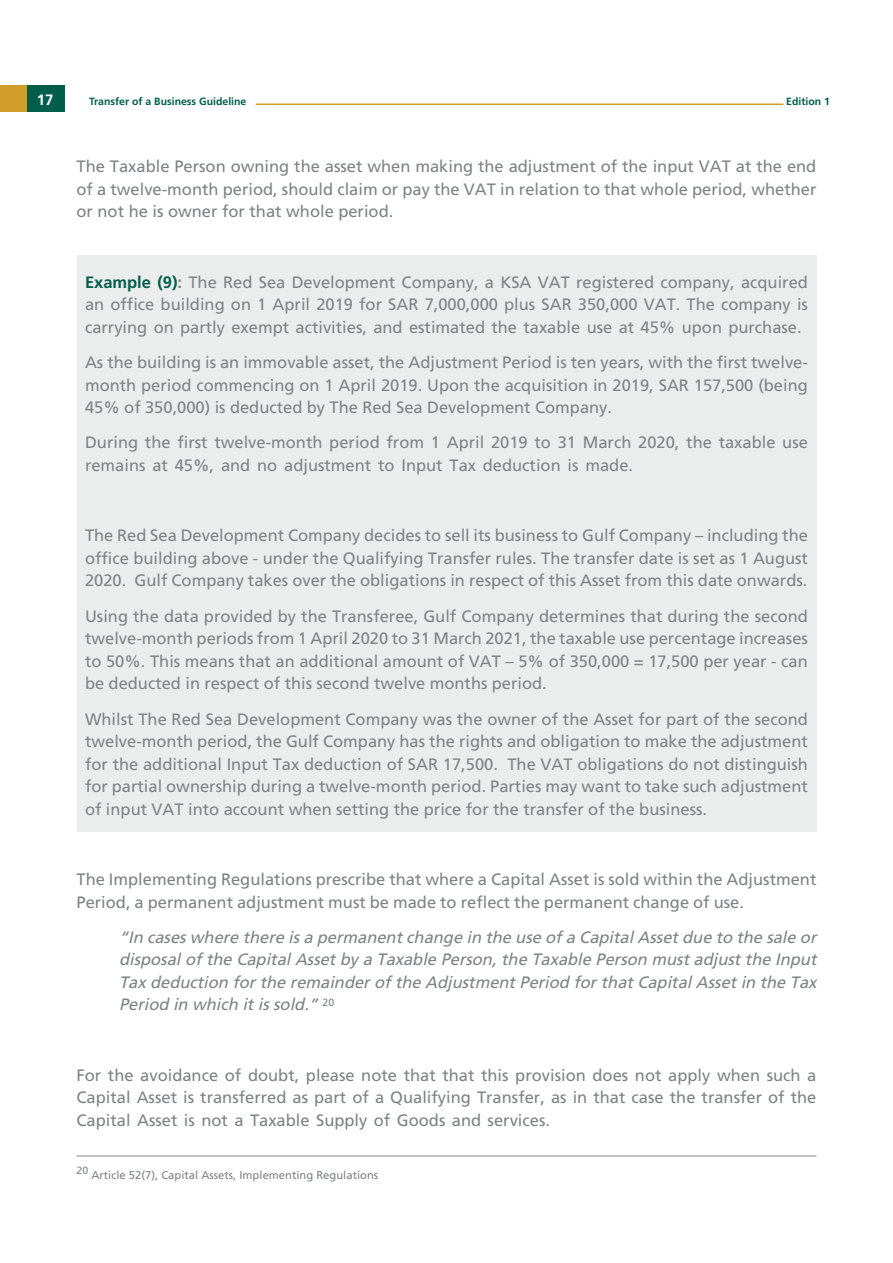
<style>
.page{position:relative;width:893px;height:1263px;background:#fff}
.page>*{position:absolute;margin:0;border:0;box-sizing:border-box;transform-origin:0 0}
.t1{font:16.5px/22.5px "Frutiger";color:#808285;text-align:justify}
.t2{font:italic 16.5px/22.5px "Frutiger";color:#808285}
.t3{font:700 15px "Frutiger";color:#fff}
.t4{font:11.25px "Frutiger";color:#808285}
.t5{font:700 10.5px "Frutiger";color:#005e4b}
.t6{font:10.5px "Frutiger";color:#808285}
.s1{font-weight:700;color:#005e4b}
.s2{font-weight:700}
</style>
<div class="page">
<div style="left:26px;top:85px;width:38px;height:27px;background:#005e4b"></div>
<div style="left:0;top:85px;width:26px;height:27px;background:#d19e2c"></div>
<hr style="left:256px;top:104px;width:527px;height:1px;background:#d19e2c">
<div style="left:77px;top:255px;width:739px;height:576px;background:#ebedec"></div>
<hr style="left:77px;top:1155px;width:739px;height:1px;background:#808285">
<p class="t3" style="left:37px;top:91px;width:18px">17</p>
<p class="t5" style="left:89px;top:95px;width:159px">Transfer of a Business Guideline</p>
<p class="t5" style="left:786px;top:95px;width:45px">Edition 1</p>
<p class="t1" style="left:77px;top:155px;width:741px">The Taxable Person owning the asset when making the adjustment of the input VAT at the end of a twelve-month period, should claim or pay the VAT in relation to that whole period, whether or not he is owner for that whole period.</p>
<p class="t1" style="left:85px;top:271px;width:724px"><span class="s1">Example (</span> <span class="s2">:</span><span class="s1">)9</span> The Red Sea Development Company a, KSA VAT registered company, acquired an office building on 1 April 2019 for SAR 7,000,000 plus SAR 350,000 VAT. The company is carrying on partly exempt activities, and estimated the taxable use at 45% upon purchase.</p>
<p class="t1" style="left:85px;top:351px;width:724px">As the building is an immovable asset, the Adjustment Period is ten years, with the first twelve-</p>
<p class="t1" style="left:85px;top:390px;width:724px;line-height:35.2px">45% of 350,000) is deducted by The Red Sea Development Company.<br>During the first twelve-month period from 1 April 2019 to 31 March 2020, the taxable use</p>
<p class="t1" style="left:85px;top:454px;width:550px">remains at 45%, and no adjustment to Input Tax deduction is made.</p>
<p class="t1" style="left:85px;top:373px;width:724px">month period commencing on 1 April 2019. Upon the acquisition in 2019, SAR 157,500 (being</p>
<p class="t1" style="left:85px;top:524px;width:724px;text-align:right">The Red Sea Development Company decides to sell its business to Gulf Company – including the office building above - under the Qualifying Transfer rules. The transfer date is set as 1 August<br>Gulf Company takes over the obligations in respect of this Asset from this date onwards.</p>
<p class="t1" style="left:85px;top:563px;width:724px;line-height:35.2px">2020.<br>Using the data provided by the Transferee, Gulf Company determines that during the second</p>
<p class="t1" style="left:85px;top:627px;width:724px">twelve-month periods from 1 April 2020 to 31 March 2021, the taxable use percentage increases to 50%. This means that an additional amount of VAT – 5% of 350,000 = 17,500 per year - can be deducted in respect of this second twelve months period.</p>
<p class="t1" style="left:85px;top:707px;width:724px;text-align:right">Whilst The Red Sea Development Company was the owner of the Asset for part of the second twelve-month period, the Gulf Company has the rights and obligation to make the adjustment<br>The VAT obligations do not distinguish</p>
<p class="t1" style="left:85px;top:752px;width:724px;text-align:left">for the additional Input Tax deduction of SAR 17,500.<br>for partial ownership during a twelve-month period. Parties may want to take such adjustment of input VAT into account when setting the price for the transfer of the business.</p>
<p class="t1" style="left:77px;top:868px;width:741px">The Implementing Regulations prescribe that where a Capital Asset is sold within the Adjustment<br>Period a, permanent adjustment must be made to reflect the permanent change of use.</p>
<p class="t2" style="left:128px;top:925px;width:694px">In cases where there is a permanent change in the use of a Capital Asset due to the sale or</p>
<p class="t2" style="left:119px;top:925px;width:15px">“</p>
<p class="t2" style="left:119px;top:948px;width:703px">disposal of the Capital Asset by a Taxable Person<br>Tax deduction for the remainder of the Adj ustment Period for that Capital Asset in the Tax</p>
<p class="t6" style="left:323px;top:996px;width:13px">20</p>
<p class="t2" style="left:492px;top:948px;width:330px">, the Taxable Person must adj ust the Input</p>
<p class="t2" style="left:119px;top:993px;width:191px">Period in which it is sold</p>
<p class="t2" style="left:304px;top:993px;width:19px">“.</p>
<p class="t1" style="left:77px;top:1063px;width:741px">For the avoidance of doubt, please note that that this provision does not apply when such a Capital Asset is transferred as part of a Qualifying Transfer, as in that case the transfer of the Capital Asset is not a Taxable Supply of Goods and services.</p>
<p class="t6" style="left:77px;top:1164px;width:13px">20</p>
<p class="t4" style="left:91px;top:1168px;width:288px">Article 52 , )7( Capital Assets, Implementing Regulations</p>
</div>
